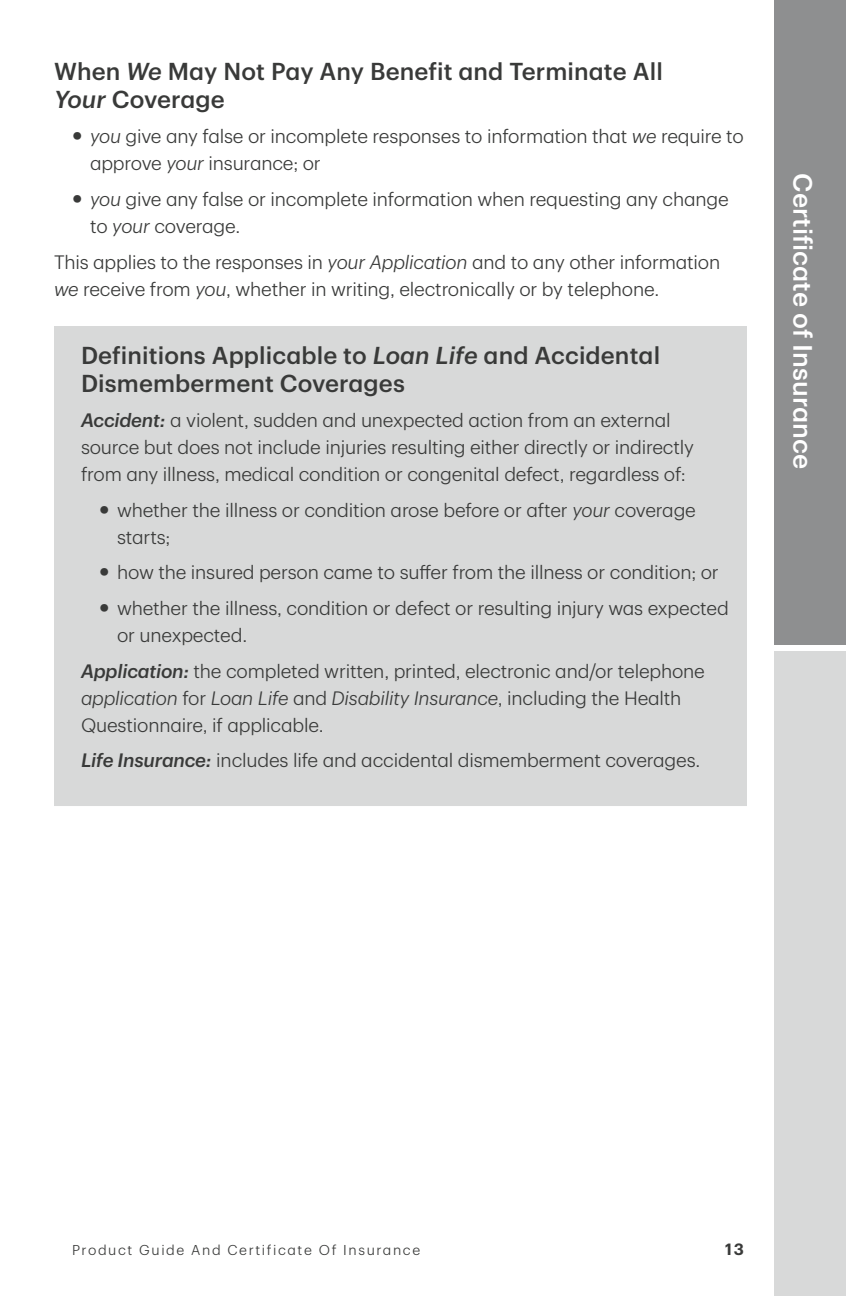
<style>
.page{position:relative;width:846px;height:1296px;background:#fff}
.page>*{position:absolute;margin:0;border:0;box-sizing:border-box;transform-origin:0 0}
.t1{font:500 26px "TD Graphik";color:#fff}
.Main_Subhead_Level_3{font:500 24px/28px "TD Graphik";letter-spacing:.005em;color:#393a39}
.Main_Body_Copy{font:300 19px/27px "TD Graphik";letter-spacing:-.01em;color:#393a39}
.t2{font:600 16px "TD Graphik";color:#393a39}
.t3{font:300 14px "TD Graphik";letter-spacing:.115em;color:#393a39}
.s1{font-style:italic}
.s2{font-weight:500;font-size:30px}
.s3{font-weight:500;font-style:italic}
</style>
<div class="page">
<div style="left:774px;top:648px;width:72px;height:648px;background:#d8d9d9"></div>
<div style="left:774px;top:0;width:72px;height:648px;background:#8e8f90"></div>
<div style="left:774px;top:645px;width:72px;height:6px;background:#fff"></div>
<div style="left:54px;top:326px;width:693px;height:480px;background:#d8d9d9"></div>
<h3 class="Main_Subhead_Level_3" style="left:54px;top:55px;width:610px">When <span class="s1">We</span> May Not Pay Any Benefit and Terminate All<br><span class="s1">Your</span> Coverage</h3>
<p class="Main_Body_Copy" style="left:90px;top:121px;width:655px;text-indent:-18px"><span class="s2">•</span> <span class="s1">you</span> give any false or incomplete responses to information that <span class="s1">we</span> require to approve <span class="s1">your</span> insurance; or</p>
<p class="Main_Body_Copy" style="left:90px;top:184px;width:640px;text-indent:-18px"><span class="s2">•</span> <span class="s1">you</span> give any false or incomplete information when requesting any change to <span class="s1">your</span> coverage.</p>
<p class="Main_Body_Copy" style="left:54px;top:247px;width:668px">This applies to the responses in <span class="s1">your Application</span> and to any other information <span class="s1">we</span> receive from <span class="s1">you</span>, whether in writing, electronically or by telephone.</p>
<h3 class="Main_Subhead_Level_3" style="left:81px;top:339px;width:581px">Definitions Applicable to <span class="s1">Loan Life</span> and Accidental<br>Dismemberment Coverages</h3>
<p class="Main_Body_Copy" style="left:81px;top:405px;width:615px"><span class="s3">Accident:</span> a violent, sudden and unexpected action from an external source but does not include injuries resulting either directly or indirectly from any illness, medical condition or congenital defect, regardless of:</p>
<p class="Main_Body_Copy" style="left:117px;top:495px;width:580px;text-indent:-18px"><span class="s2">•</span> whether the illness or condition arose before or after <span class="s1">your</span> coverage starts;</p>
<p class="Main_Body_Copy" style="left:99px;top:557px;width:621px"><span class="s2">•</span> how the insured person came to suffer from the illness or condition; or</p>
<p class="Main_Body_Copy" style="left:117px;top:593px;width:613px;text-indent:-18px"><span class="s2">•</span> whether the illness, condition or defect or resulting injury was expected or unexpected.</p>
<p class="Main_Body_Copy" style="left:81px;top:656px;width:625px"><span class="s3">Application:</span> the completed written, printed, electronic and/or telephone <span class="s1">application</span> for <span class="s1">Loan Life</span> and <span class="s1">Disability Insurance</span>, including the Health<br>Questionnaire, if applicable.</p>
<p class="Main_Body_Copy" style="left:81px;top:745px;width:621px"><span class="s3">Life Insurance:</span> includes life and accidental dismemberment coverages.</p>
<h1 class="t1" style="left:823px;top:173px;width:297px;rotate:90deg">Certificate of Insurance</h1>
<p class="t3" style="left:72px;top:1240px;width:350px">Product Guide And Certificate Of Insurance</p>
<p class="t2" style="left:725px;top:1237px;width:20px">13</p>
</div>
